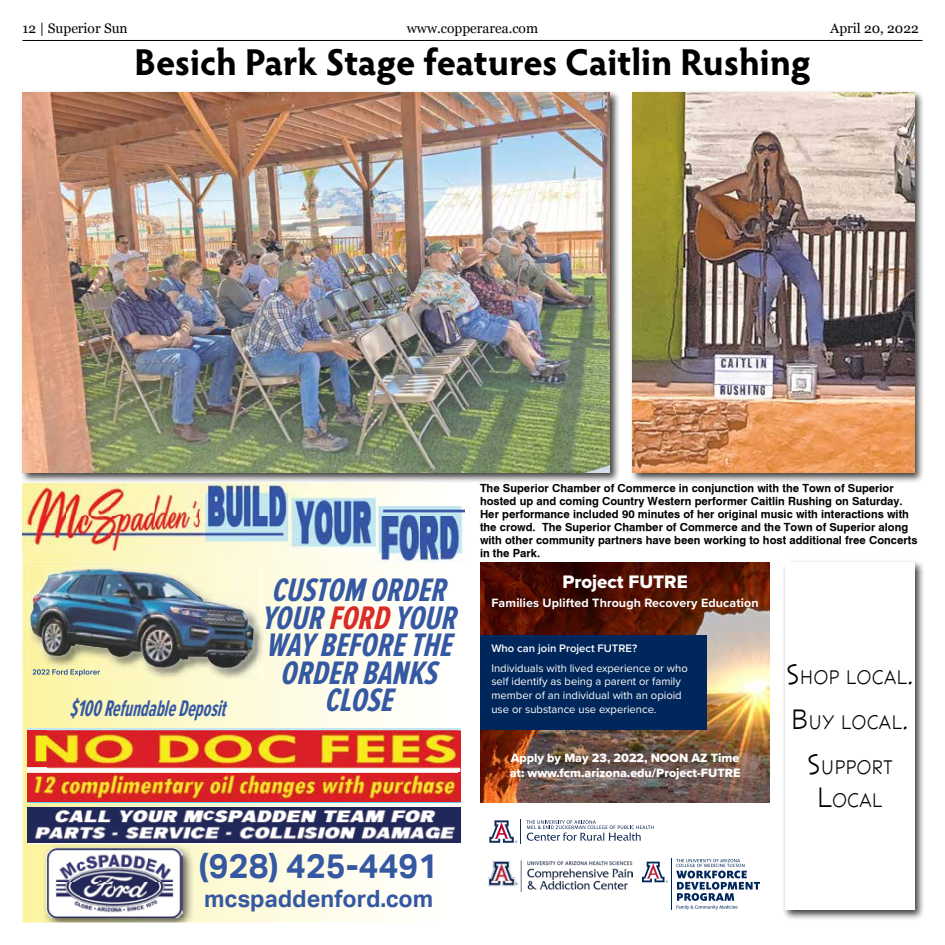
<style>
.page{position:relative;width:945px;height:945px;background:#fff}
.page>*{position:absolute;margin:0;border:0;box-sizing:border-box;transform-origin:0 0}
.t1{font:700 37.5px "Hypatia Sans Pro";letter-spacing:-.005em;color:#000}
.t2{font:700 34.25px "Aktiv Grotesk";color:#3558a2}
.t3{font:italic 700 33.75px/27.5px "Proxima Nova Ex Cn";color:#3558a2;text-align:center}
.t4{font:700 23.75px "Aktiv Grotesk";color:#3558a2}
.t5{font:italic 700 23.5px "Proxima Nova Ex Cn";color:#3558a2;scale:.8 1}
.t6{font:22.75px/45px "Sharktooth";color:#000;text-align:center;scale:.9 1}
.t7{font:18.75px "Proxima Nova Extrabld";color:#fff}
.t8{font:13.75px "Georgia";color:#000}
.t9{font:12.5px/15px "Proxima Nova Extrabld";color:#fff}
.t10{font:700 12.5px "Proxima Nova";letter-spacing:.01em;color:#fff}
.t11{font:700 11.25px/13.1px "Geneva";color:#000}
.t12{font:11.25px/13.8px "Proxima Nova";color:#fff}
.t13{font:600 11.25px "Proxima Nova";color:#fff}
.s1{color:#da2c27}
.s2{font-size:32.5px}
</style>
<div class="page">
<hr style="left:22px;top:40px;width:900px;height:1px;background:#000">
<svg style="left:22px;top:549px;width:439px;height:373px"></svg>
<img style="left:23px;top:484px;width:442px;height:79px">
<img style="left:46px;top:730px;width:414px;height:42px">
<img style="left:46px;top:772px;width:412px;height:30px">
<img style="left:46px;top:729px;width:412px;height:31px">
<img style="left:27px;top:730px;width:19px;height:71px">
<svg style="left:27px;top:801px;width:19px;height:1px"></svg>
<svg style="left:27px;top:772px;width:19px;height:1px"></svg>
<svg style="left:27px;top:729px;width:19px;height:1px"></svg>
<img style="left:27px;top:807px;width:433px;height:37px">
<svg style="left:27px;top:843px;width:19px;height:1px"></svg>
<img style="left:43px;top:844px;width:152px;height:78px">
<img style="left:47px;top:848px;width:135px;height:70px">
<img style="left:27px;top:566px;width:237px;height:113px">
<img style="left:261px;top:612px;width:3px;height:17px">
<img style="left:29px;top:563px;width:111px;height:3px">
<img style="left:29px;top:557px;width:74px;height:6px">
<img style="left:22px;top:586px;width:234px;height:94px">
<img style="left:30px;top:569px;width:224px;height:99px">
<img style="left:480px;top:562px;width:290px;height:241px">
<img style="left:488px;top:860px;width:144px;height:31px">
<svg style="left:676px;top:859px;width:84px;height:51px"></svg>
<svg style="left:642px;top:861px;width:26px;height:22px"></svg>
<hr style="left:671px;top:858px;width:1px;height:52px;background:#00275b">
<svg style="left:489px;top:819px;width:165px;height:25px"></svg>
<div style="left:480px;top:635px;width:227px;height:95px;background:#00275b"></div>
<div style="left:20px;top:90px;width:600px;height:394px;background:#000;opacity:.75"></div>
<img style="left:22px;top:93px;width:587px;height:379px">
<div style="left:630px;top:90px;width:295px;height:394px;background:#000;opacity:.75"></div>
<img style="left:632px;top:93px;width:282px;height:379px">
<div style="left:782px;top:560px;width:143px;height:361px;background:#000;opacity:.75"></div>
<div style="left:785px;top:562px;width:129px;height:348px;background:#fff"></div>
<p class="t8" style="left:22px;top:18px;width:107px">12 | Superior Sun</p>
<p class="t8" style="left:407px;top:18px;width:133px">www.copperarea.com</p>
<p class="t8" style="left:830px;top:18px;width:90px">April 20, 2022</p>
<h1 class="t1" style="left:134px;top:36px;width:678px">Besich Park Stage features Caitlin Rushing</h1>
<h3 class="t5" style="left:70px;top:696px;width:204px">$100RefundableDeposit</h3>
<p class="t11" style="left:480px;top:481px;width:439px">The Superior Chamber of Commerce in conjunction with the Town of Superior hosted up and coming Country Western performer Caitlin Rushing on Saturday.<br>Her performance included 90 minutes of her original music with interactions with the crowd. The Superior Chamber of Commerce and the Town of Superior along with other community partners have been working to host additional free Concerts in the Park.</p>
<h3 class="t3" style="left:261px;top:578px;width:206px">CUSTOM ORDER<br>YOUR<span class="s1">FORD</span>YOUR<br>WAYBEFORETHE<br>ORDERBANKS<br>CLOSE</h3>
<h3 class="t7" style="left:562px;top:568px;width:127px">Project FUTRE</h3>
<p class="t10" style="left:491px;top:593px;width:269px">Families Uplifted Through Recovery Education</p>
<p class="t13" style="left:491px;top:640px;width:147px">Who can join Project FUTRE?</p>
<p class="t12" style="left:491px;top:660px;width:198px">Individuals with lived experience or who self identify as being a parent or family member of an individual with an opioid use or substance use experience.</p>
<p class="t9" style="left:510px;top:750px;width:232px">Apply by May 23, 2022, NOON AZ Time at: www.fcm.arizona.edu/Project-FUTRE</p>
<h3 class="t6" style="left:786px;top:654px;width:143px"><span class="s2">S</span>HOP LOCAL<span class="s2">.<br>B</span>UY LOCAL<span class="s2">.<br>S</span>UPPORT</h3>
<h3 class="t6" style="left:817px;top:778px;width:72px"><span class="s2">L</span>OCAL</h3>
<h2 class="t2" style="left:199px;top:846px;width:241px">(928) 425-4491</h2>
<h3 class="t4" style="left:204px;top:885px;width:230px">mcspaddenford.com</h3>
</div>
